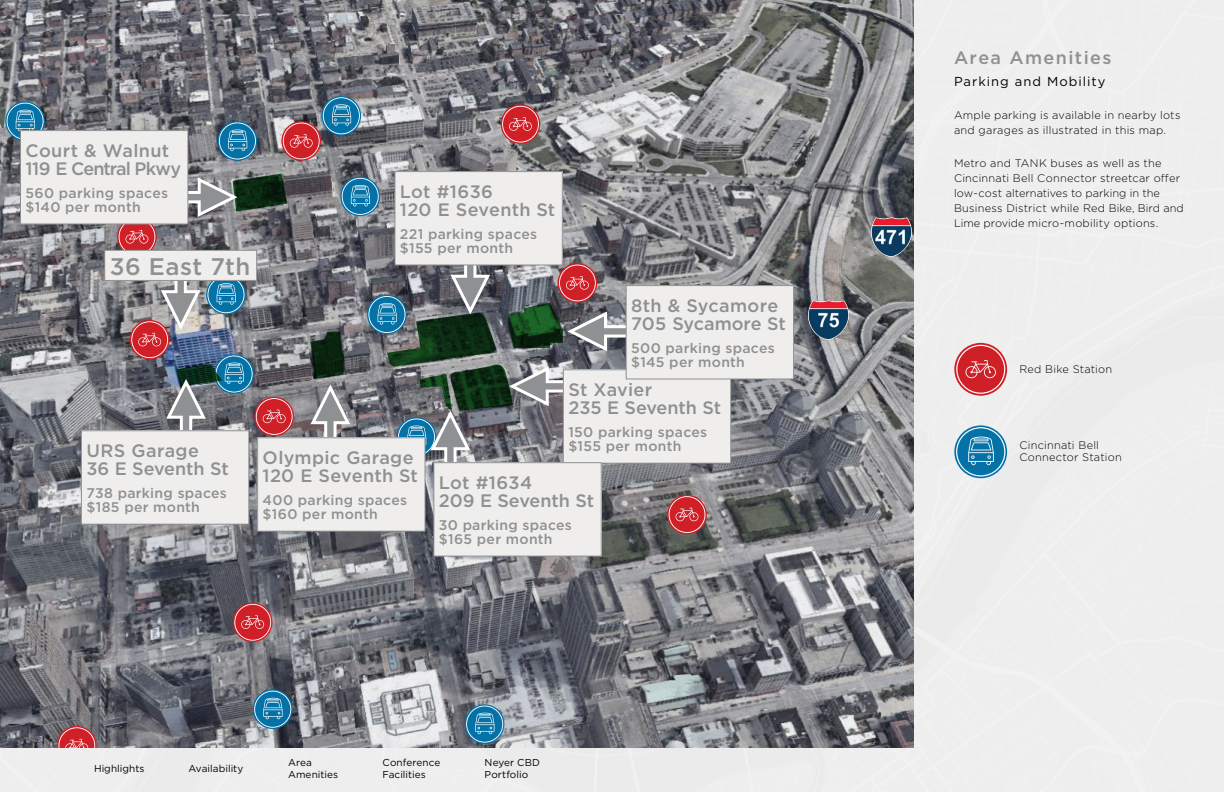
<style>
.page{position:relative;width:1224px;height:792px;background:#eee}
.page>*{position:absolute;margin:0;border:0;box-sizing:border-box;transform-origin:0 0}
.t1{font:500 24px "Gotham";letter-spacing:.015em;color:#8f9091}
.t2{font:500 18px/18px "Gotham";letter-spacing:.01em;color:#8f9091}
.t3{font:500 18px/18px "Gotham";letter-spacing:-.025em;color:#8f9091}
.t4{font:500 18px "Gotham";letter-spacing:.075em;color:#8f9091}
.t5{font:500 14px/14px "Gotham";letter-spacing:.02em;color:#8f9091}
.t6{font:13px "Gotham";letter-spacing:.075em;color:#000}
.t7{font:300 11px/15px "Gotham";letter-spacing:.015em;color:#000}
.t8{font:10px/12px "Gotham";letter-spacing:.005em;color:#000}
</style>
<div class="page">
<img style="left:0;top:0;width:913px;height:747px">
<img style="left:808px;top:300px;width:40px;height:39px">
<img style="left:872px;top:217px;width:40px;height:39px">
<svg style="left:501px;top:104px;width:39px;height:40px"></svg>
<svg style="left:502px;top:106px;width:37px;height:37px"></svg>
<svg style="left:281px;top:121px;width:40px;height:40px"></svg>
<svg style="left:117px;top:217px;width:40px;height:40px"></svg>
<svg style="left:119px;top:224px;width:36px;height:26px"></svg>
<svg style="left:667px;top:495px;width:40px;height:39px"></svg>
<svg style="left:669px;top:496px;width:36px;height:37px"></svg>
<svg style="left:322px;top:96px;width:39px;height:40px"></svg>
<svg style="left:283px;top:97px;width:77px;height:62px"></svg>
<svg style="left:218px;top:121px;width:39px;height:40px"></svg>
<svg style="left:219px;top:122px;width:37px;height:37px"></svg>
<svg style="left:5px;top:101px;width:40px;height:40px"></svg>
<svg style="left:7px;top:103px;width:37px;height:37px"></svg>
<svg style="left:253px;top:689px;width:40px;height:40px"></svg>
<svg style="left:254px;top:691px;width:37px;height:37px"></svg>
<svg style="left:465px;top:704px;width:39px;height:40px"></svg>
<svg style="left:466px;top:706px;width:37px;height:37px"></svg>
<svg style="left:233px;top:602px;width:40px;height:40px"></svg>
<svg style="left:234px;top:604px;width:37px;height:37px"></svg>
<svg style="left:57px;top:726px;width:40px;height:21px"></svg>
<svg style="left:954px;top:343px;width:53px;height:53px"></svg>
<svg style="left:956px;top:345px;width:49px;height:49px"></svg>
<svg style="left:954px;top:425px;width:53px;height:53px"></svg>
<svg style="left:956px;top:427px;width:49px;height:50px"></svg>
<div style="left:105px;top:250px;width:152px;height:30px;background:#efeeed"></div>
<div style="left:104px;top:250px;width:153px;height:31px;border:1px solid #8f9091"></div>
<svg style="left:340px;top:177px;width:40px;height:39px"></svg>
<svg style="left:342px;top:178px;width:37px;height:37px"></svg>
<svg style="left:188px;top:174px;width:99px;height:45px"></svg>
<img style="left:131px;top:265px;width:162px;height:179px">
<div style="left:81px;top:431px;width:168px;height:93px;background:#efeeed"></div>
<div style="left:81px;top:430px;width:168px;height:95px;border:1px solid #8f9091"></div>
<div style="left:563px;top:370px;width:168px;height:93px;background:#efeeed"></div>
<div style="left:563px;top:369px;width:168px;height:95px;border:1px solid #8f9091"></div>
<div style="left:626px;top:286px;width:168px;height:93px;background:#efeeed"></div>
<div style="left:626px;top:285px;width:168px;height:94px;border:1px solid #8f9091"></div>
<div style="left:395px;top:172px;width:167px;height:93px;background:#efeeed"></div>
<div style="left:394px;top:171px;width:169px;height:94px;border:1px solid #8f9091"></div>
<div style="left:21px;top:131px;width:167px;height:93px;background:#efeeed"></div>
<div style="left:20px;top:130px;width:168px;height:94px;border:1px solid #8f9091"></div>
<div style="left:434px;top:463px;width:167px;height:93px;background:#efeeed"></div>
<div style="left:433px;top:462px;width:169px;height:95px;border:1px solid #8f9091"></div>
<svg style="left:368px;top:250px;width:264px;height:225px"></svg>
<svg style="left:309px;top:332px;width:44px;height:105px"></svg>
<div style="left:258px;top:438px;width:167px;height:93px;background:#efeeed"></div>
<div style="left:257px;top:437px;width:169px;height:95px;border:1px solid #8f9091"></div>
<h2 class="t3" style="left:26px;top:141px;width:157px">Court &amp; Walnut<br>119 E Central Pkwy</h2>
<p class="t5" style="left:26px;top:186px;width:144px">560 parking spaces $140 per month</p>
<h1 class="t1" style="left:110px;top:251px;width:142px">36 East 7th</h1>
<h2 class="t2" style="left:86px;top:442px;width:144px">URS Garage<br>36 E Seventh St</h2>
<p class="t5" style="left:86px;top:486px;width:142px">738 parking spaces $185 per month</p>
<h2 class="t2" style="left:400px;top:182px;width:157px">Lot #1636<br>120 E Seventh St</h2>
<p class="t5" style="left:400px;top:227px;width:139px">221 parking spaces $155 per month</p>
<h2 class="t2" style="left:631px;top:296px;width:156px">8th &amp; Sycamore<br>705 Sycamore St</h2>
<p class="t5" style="left:631px;top:341px;width:145px">500 parking spaces $145 per month</p>
<h2 class="t2" style="left:263px;top:449px;width:157px">Olympic Garage<br>120 E Seventh St</h2>
<p class="t5" style="left:263px;top:493px;width:146px">400 parking spaces $160 per month</p>
<h2 class="t2" style="left:568px;top:381px;width:154px">St Xavier<br>235 E Seventh St</h2>
<p class="t5" style="left:568px;top:425px;width:140px">150 parking spaces $155 per month</p>
<h2 class="t2" style="left:439px;top:473px;width:157px">Lot #1634<br>209 E Seventh St</h2>
<p class="t5" style="left:439px;top:518px;width:134px">30 parking spaces $165 per month</p>
<p class="t8" style="left:94px;top:762px;width:52px">Highlights</p>
<p class="t8" style="left:188px;top:762px;width:57px">Availability</p>
<p class="t8" style="left:383px;top:756px;width:59px">Conference<br>Facilities</p>
<p class="t8" style="left:288px;top:756px;width:51px">Area<br>Amenities</p>
<p class="t8" style="left:485px;top:756px;width:57px">Neyer CBD<br>Portfolio</p>
<h2 class="t4" style="left:954px;top:45px;width:159px">Area Amenities</h2>
<p class="t6" style="left:954px;top:73px;width:153px">Parking and Mobility</p>
<p class="t7" style="left:954px;top:107px;width:228px">Ample parking is available in nearby lots and garages as illustrated in this map.</p>
<p class="t7" style="left:954px;top:155px;width:231px">Metro and TANK buses as well as the Cincinnati Bell Connector streetcar offer low-cost alternatives to parking in the Business District while Red Bike, Bird and Lime provide micro-mobility options.</p>
<p class="t7" style="left:1019px;top:361px;width:94px">Red Bike Station</p>
<p class="t7" style="left:1019px;top:439px;width:104px;line-height:12px">Cincinnati Bell<br>Connector Station</p>
</div>
